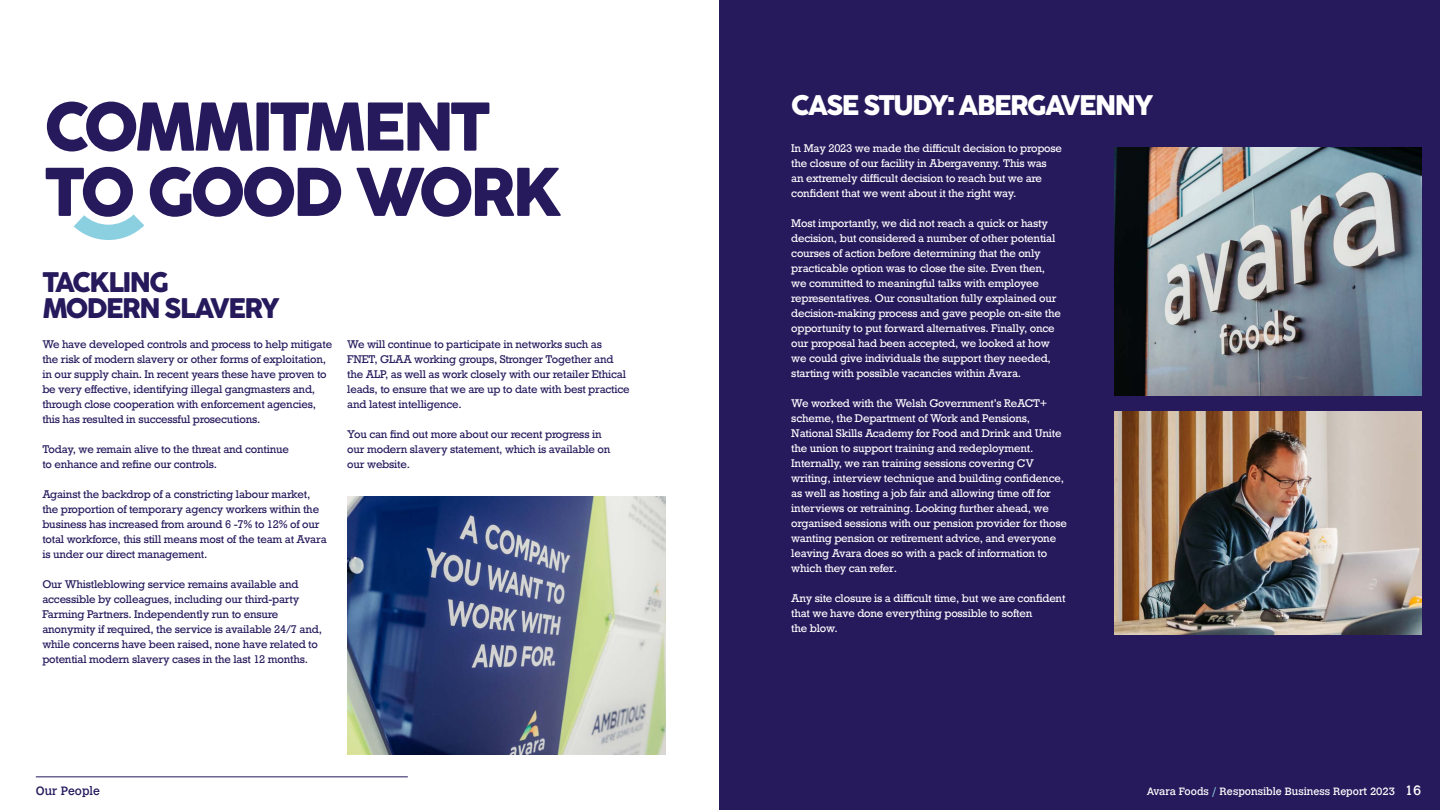
<style>
.page{position:relative;width:1440px;height:810px;background:#26195c}
.page>*{position:absolute;margin:0;border:0;box-sizing:border-box;transform-origin:0 0}
.t1{font:63.75px/65.2px "Cocogoose Pro";letter-spacing:-.06em;color:#26195c}
.t2{font:26.25px "Cocogoose Pro";letter-spacing:-.06em;color:#fff}
.t3{font:26.25px/26.2px "Cocogoose Pro";letter-spacing:-.06em;color:#26195c}
.t4{font:12px "Calvert";color:#26195c}
.t5{font:10.5px/15px "Rockwell";letter-spacing:-.02em;color:#fff}
.t6{font:10.5px/15px "Rockwell";letter-spacing:-.02em;color:#26195c}
.t7{font:10.5px "Calvert";color:#fff}
.s1{color:#8ad0e1}
.s2{font-size:13.5px;color:#26195c}
</style>
<div class="page">
<div style="left:0;top:0;width:719px;height:810px;background:#fff"></div>
<svg style="left:74px;top:214px;width:70px;height:26px"></svg>
<img style="left:347px;top:496px;width:319px;height:258px">
<img style="left:1114px;top:147px;width:307px;height:249px">
<img style="left:1114px;top:412px;width:307px;height:223px">
<hr style="left:36px;top:776px;width:372px;height:1px;background:#26195c">
<h1 class="t1" style="left:44px;top:93px;width:519px">COMMITMENT<br>TO GOOD WORK</h1>
<h2 class="t3" style="left:42px;top:268px;width:239px">TACKLING<br>MODERN SLAVERY</h2>
<p class="t6" style="left:42px;top:337px;width:291px">We have developed controls and process to help mitigate the risk of modern slavery or other forms of exploitation, in our supply chain. In recent years these have proven to be very effective, identifying illegal gangmasters and, through close cooperation with enforcement agencies, this has resulted in successful prosecutions.</p>
<p class="t6" style="left:42px;top:442px;width:248px">Today, we remain alive to the threat and continue to enhance and refine our controls.</p>
<p class="t6" style="left:42px;top:487px;width:286px">Against the backdrop of a constricting labour market, the proportion of temporary agency workers within the business has increased from around 6 -7% to 12% of our total workforce, this still means most of the team at Avara is under our direct management.</p>
<p class="t6" style="left:42px;top:577px;width:281px">Our Whistleblowing service remains available and accessible by colleagues, including our third-party Farming Partners. Independently run to ensure anonymity if required, the service is available 24/7 and, while concerns have been raised, none have related to potential modern slavery cases in the last 12 months.</p>
<p class="t6" style="left:347px;top:337px;width:284px">We will continue to participate in networks such as FNET, GLAA working groups, Stronger Together and the ALP, as well as work closely with our retailer Ethical leads, to ensure that we are up to date with best practice and latest intelligence.</p>
<p class="t6" style="left:347px;top:427px;width:265px">You can find out more about our recent progress in our modern slavery statement, which is available on our website.</p>
<h2 class="t2" style="left:791px;top:84px;width:364px">CASE STUDY: ABERGAVENNY</h2>
<p class="t5" style="left:791px;top:141px;width:272px">In May 2023 we made the difficult decision to propose the closure of our facility in Abergavenny. This was<br>an extremely difficult decision to reach but we are confident that we went about it the right way.</p>
<p class="t5" style="left:791px;top:216px;width:271px">Most importantly, we did not reach a quick or hasty decision, but considered a number of other potential courses of action before determining that the only practicable option was to close the site. Even then, we committed to meaningful talks with employee representatives. Our consultation fully explained our decision-making process and gave people on-site the opportunity to put forward alternatives. Finally, once our proposal had been accepted, we looked at how we could give individuals the support they needed, starting with possible vacancies within Avara.</p>
<p class="t5" style="left:791px;top:396px;width:277px">We worked with the Welsh Government’s ReACT+ scheme, the Department of Work and Pensions, National Skills Academy for Food and Drink and Unite the union to support training and redeployment.<br>Internally, we ran training sessions covering CV writing, interview technique and building confidence, as well as hosting a job fair and allowing time off for interviews or retraining. Looking further ahead, we organised sessions with our pension provider for those wanting pension or retirement advice, and everyone leaving Avara does so with a pack of information to which they can refer.</p>
<p class="t5" style="left:791px;top:591px;width:276px">Any site closure is a difficult time, but we are confident that we have done everything possible to soften<br>the blow.</p>
<p class="t4" style="left:36px;top:784px;width:66px">Our People</p>
<p class="t7" style="left:1147px;top:785px;width:276px">Avara Foods <span class="s1">/</span> Responsible Business Report 2023 <span class="s2">16</span></p>
</div>
